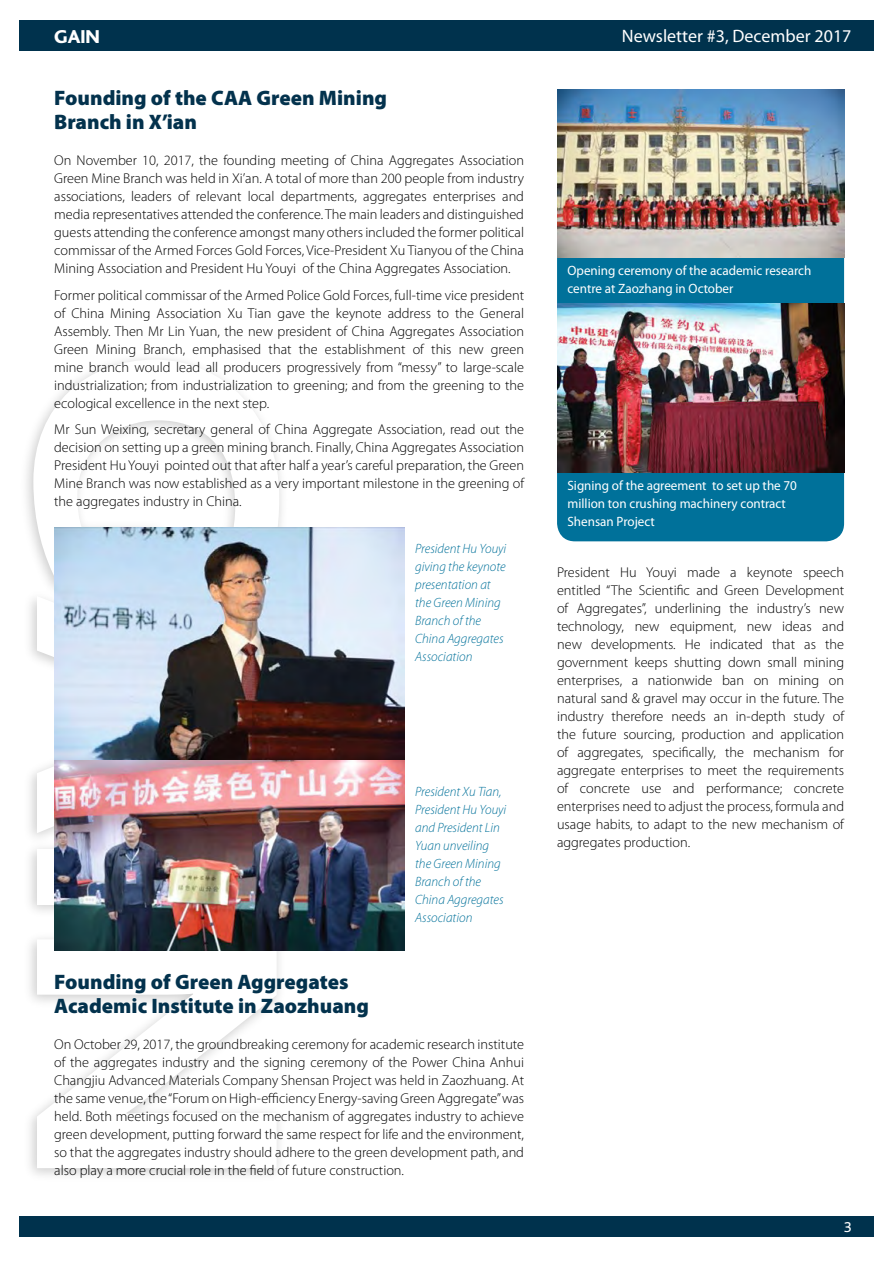
<style>
.page{position:relative;width:893px;height:1263px;background:#fff}
.page>*{position:absolute;margin:0;border:0;box-sizing:border-box;transform-origin:0 0}
.t1{font:900 21px/24px "Myriad Pro";color:#03324d}
.t2{font:800 19.5px "Bliss";color:#fff}
.t3{font:18px "Myriad Pro";color:#fff}
.t4{font:15px "Bliss";color:#fff}
.t5{font:300 14.25px/18px "Myriad Pro";color:#000;text-align:justify}
.t6{font:italic 300 13.5px/18px "Myriad Pro";color:#00719a}
.t7{font:13.5px/18px "Myriad Pro";color:#fff}
</style>
<div class="page">
<svg style="left:33px;top:360px;width:246px;height:224px"></svg>
<svg style="left:37px;top:596px;width:17px;height:237px"></svg>
<svg style="left:37px;top:939px;width:240px;height:229px"></svg>
<div style="left:19px;top:1216px;width:854px;height:21px;background:#00324d"></div>
<div style="left:19px;top:20px;width:854px;height:31px;background:#00324d"></div>
<div style="left:557px;top:174px;width:287px;height:367px;background:#00719a;border-radius:18px"></div>
<img style="left:557px;top:89px;width:287px;height:169px">
<img style="left:557px;top:304px;width:287px;height:169px">
<img style="left:54px;top:527px;width:350px;height:424px">
<h2 class="t2" style="left:54px;top:27px;width:47px">GAIN</h2>
<h1 class="t1" style="left:54px;top:85px;width:334px">Founding of the CAA Green Mining<br>Branch in X’ian</h1>
<p class="t5" style="left:54px;top:152px;width:471px">On November 10, 2017, the founding meeting of China Aggregates Association Green Mine Branch was held in Xi’an. A total of more than 200 people from industry associations, leaders of relevant local departments, aggregates enterprises and media representatives attended the conference. The main leaders and distinguished guests attending the conference amongst many others included the former political commissar of the Armed Forces Gold Forces, Vice-President Xu Tianyou of the China Mining Association and President Hu Youyi of the China Aggregates Association.</p>
<p class="t5" style="left:54px;top:286px;width:471px">Former political commissar of the Armed Police Gold Forces, full-time vice president of China Mining Association Xu Tian gave the keynote address to the General Assembly. Then Mr Lin Yuan, the new president of China Aggregates Association Green Mining Branch, emphasised that the establishment of this new green mine branch would lead all producers progressively from “messy” to large-scale industrialization; from industrialization to greening; and from the greening to the ecological excellence in the next step.</p>
<p class="t5" style="left:54px;top:421px;width:471px">Mr Sun Weixing, secretary general of China Aggregate Association, read out the decision on setting up a green mining branch. Finally, China Aggregates Association President Hu Youyi pointed out that after half a year’s careful preparation, the Green Mine Branch was now established as a very important milestone in the greening of the aggregates industry in China.</p>
<p class="t6" style="left:415px;top:540px;width:93px">President Hu Youyi giving the keynote presentation at the Green Mining<br>Branch of the<br>China Aggregates<br>Association</p>
<p class="t6" style="left:415px;top:782px;width:93px">President Xu Tian,<br>President Hu Youyi and President Lin<br>Yuan unveiling the Green Mining<br>Branch of the<br>China Aggregates<br>Association</p>
<h1 class="t1" style="left:54px;top:969px;width:316px">Founding of Green Aggregates<br>Academic Institute in Zaozhuang</h1>
<p class="t5" style="left:54px;top:1036px;width:471px">On October 29, 2017, the groundbreaking ceremony for academic research institute of the aggregates industry and the signing ceremony of the Power China Anhui Changjiu Advanced Materials Company Shensan Project was held in Zaozhuang. At the same venue, the “Forum on High-efficiency Energy-saving Green Aggregate” was held. Both meetings focused on the mechanism of aggregates industry to achieve green development, putting forward the same respect for life and the environment, so that the aggregates industry should adhere to the green development path, and also play a more crucial role in the field of future construction.</p>
<p class="t3" style="left:622px;top:25px;width:231px">Newsletter #3, December 2017</p>
<p class="t7" style="left:567px;top:261px;width:245px">Opening ceremony of the academic research centre at Zaozhang in October</p>
<p class="t7" style="left:567px;top:476px;width:231px">Signing of the agreement to set up the 70 million ton crushing machinery contract<br>Shensan Project</p>
<p class="t5" style="left:557px;top:564px;width:289px">President Hu Youyi made a keynote speech entitled “The Scientific and Green Development of Aggregates”, underlining the industry’s new technology, new equipment, new ideas and new developments. He indicated that as the government keeps shutting down small mining enterprises, a nationwide ban on mining on natural sand &amp; gravel may occur in the future. The industry therefore needs an in-depth study of the future sourcing, production and application of aggregates, specifically, the mechanism for aggregate enterprises to meet the requirements of concrete use and performance; concrete enterprises need to adjust the process, formula and usage habits, to adapt to the new mechanism of aggregates production.</p>
<p class="t4" style="left:844px;top:1219px;width:9px">3</p>
</div>
